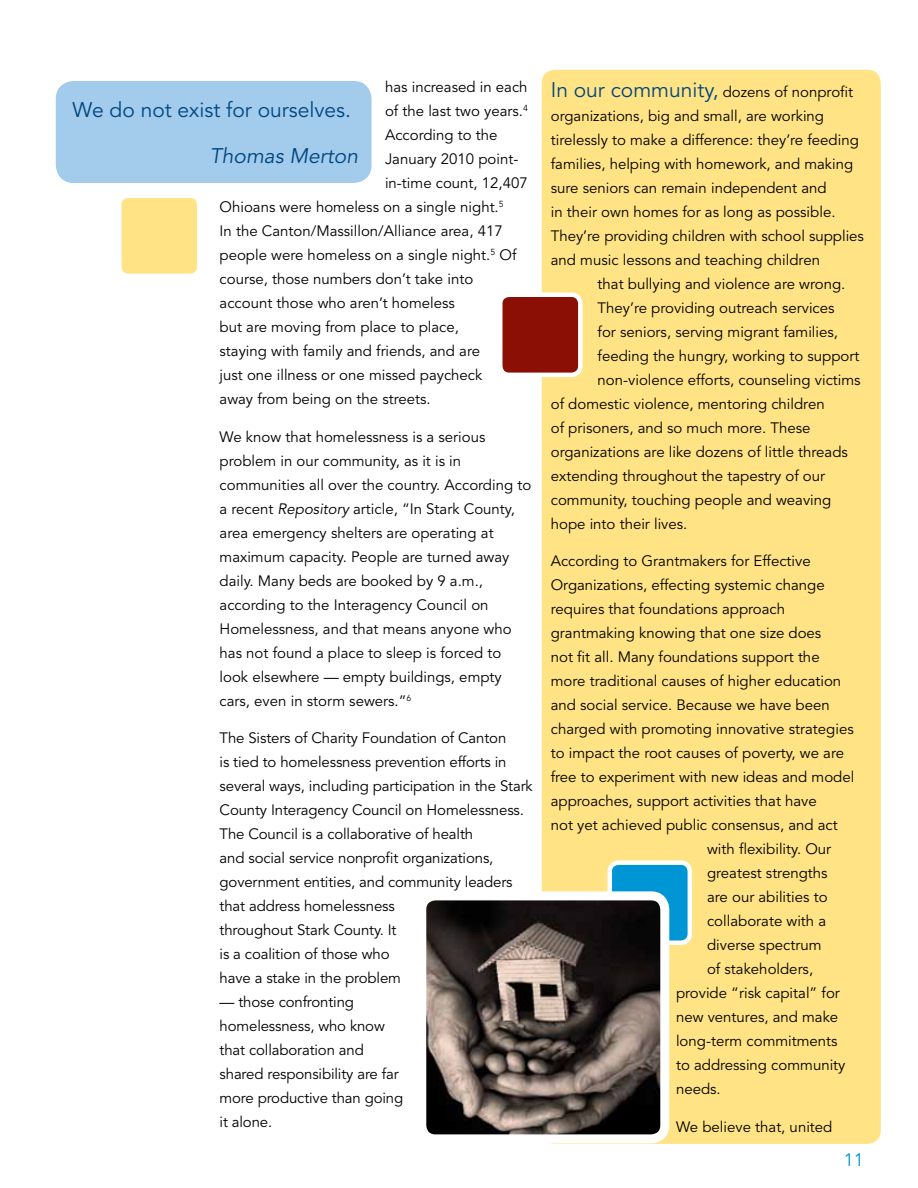
<style>
.page{position:relative;width:918px;height:1188px;background:#fff}
.page>*{position:absolute;margin:0;border:0;box-sizing:border-box;transform-origin:0 0}
.t1{font:21px "Avenir LT Std";color:#00467f}
.t2{font:italic 21px "Avenir LT Std";color:#00467f}
.t3{font:18px "Avenir LT Std";color:#0096d6}
.t4{font:15px/24px "Avenir LT Std";color:#000}
.s1{font-style:italic}
.s2{font-size:21px;color:#00467f}
</style>
<div class="page">
<div style="left:537px;top:65px;width:348px;height:1083px;background:#ffe384;border-radius:18px"></div>
<div style="left:533px;top:61px;width:357px;height:1092px;border:9px solid #fff;border-radius:18px"></div>
<div style="left:610px;top:863px;width:80px;height:80px;background:#0096d6;border-radius:9px"></div>
<div style="left:608px;top:860px;width:84px;height:85px;border:4px solid #fff;border-radius:9px"></div>
<img style="left:427px;top:901px;width:232px;height:232px">
<div style="left:417px;top:891px;width:252px;height:252px;border:9px solid #fff;border-radius:14px"></div>
<div style="left:500px;top:295px;width:80px;height:80px;background:#8b0f04;border-radius:9px"></div>
<div style="left:498px;top:292px;width:85px;height:85px;border:4px solid #fff;border-radius:9px"></div>
<div style="left:56px;top:81px;width:316px;height:102px;background:#a2cbec;border-radius:18px"></div>
<div style="left:119px;top:196px;width:80px;height:80px;background:#ffe384;border-radius:9px"></div>
<div style="left:117px;top:194px;width:85px;height:84px;border:4px solid #fff;border-radius:9px"></div>
<p class="t4" style="left:385px;top:76px;width:144px">has increased in each</p>
<p class="t4" style="left:385px;top:100px;width:144px">of the last two years.<sup>4</sup></p>
<p class="t4" style="left:385px;top:124px;width:114px">According to the</p>
<p class="t4" style="left:385px;top:148px;width:135px">January 2010 point-</p>
<p class="t4" style="left:385px;top:172px;width:144px">in-time count, 12,407</p>
<p class="t4" style="left:220px;top:196px;width:286px">Ohioans were homeless on a single night.<sup>5</sup></p>
<p class="t4" style="left:220px;top:220px;width:285px">In the Canton/Massillon/Alliance area, 417</p>
<p class="t4" style="left:220px;top:244px;width:298px">people were homeless on a single night.<sup>5</sup> Of</p>
<p class="t4" style="left:220px;top:268px;width:255px">course, those numbers don’t take into</p>
<p class="t4" style="left:220px;top:292px;width:237px">account those who aren’t homeless</p>
<p class="t4" style="left:220px;top:316px;width:241px">but are moving from place to place,</p>
<p class="t4" style="left:220px;top:340px;width:262px">staying with family and friends, and are</p>
<p class="t4" style="left:220px;top:364px;width:264px">just one illness or one missed paycheck</p>
<p class="t4" style="left:220px;top:388px;width:213px">away from being on the streets.</p>
<p class="t4" style="left:220px;top:425px;width:313px">We know that homelessness is a serious problem in our community, as it is in communities all over the country. According to a recent <span class="s1">Repository</span> article, “In Stark County, area emergency shelters are operating at maximum capacity. People are turned away daily. Many beds are booked by 9 a.m., according to the Interagency Council on Homelessness, and that means anyone who has not found a place to sleep is forced to look elsewhere — empty buildings, empty cars, even in storm sewers.”<sup>6</sup></p>
<p class="t4" style="left:220px;top:727px;width:315px">The Sisters of Charity Foundation of Canton<br>is tied to homelessness prevention efforts in several ways, including participation in the Stark County Interagency Council on Homelessness.<br>The Council is a collaborative of health<br>and social service nonprofit organizations, government entities, and community leaders that address homelessness<br>throughout Stark County. It<br>is a coalition of those who<br>have a stake in the problem</p>
<p class="t4" style="left:220px;top:991px;width:185px">— those confronting homelessness, who know that collaboration and shared responsibility are far more productive than going it alone.</p>
<p class="t1" style="left:73px;top:97px;width:280px">We do not exist for ourselves.</p>
<p class="t2" style="left:210px;top:144px;width:150px">Thomas Merton</p>
<p class="t4" style="left:551px;top:80px;width:304px"><span class="s2">In our community,</span> dozens of nonprofit</p>
<p class="t4" style="left:551px;top:104px;width:275px">organizations, big and small, are working</p>
<p class="t4" style="left:551px;top:128px;width:310px">tirelessly to make a difference: they’re feeding</p>
<p class="t4" style="left:551px;top:152px;width:304px">families, helping with homework, and making</p>
<p class="t4" style="left:551px;top:176px;width:277px">sure seniors can remain independent and</p>
<p class="t4" style="left:551px;top:200px;width:286px">in their own homes for as long as possible.</p>
<p class="t4" style="left:551px;top:224px;width:315px">They’re providing children with school supplies</p>
<p class="t4" style="left:551px;top:248px;width:271px">and music lessons and teaching children</p>
<p class="t4" style="left:598px;top:272px;width:249px">that bullying and violence are wrong.</p>
<p class="t4" style="left:598px;top:296px;width:238px">They’re providing outreach services</p>
<p class="t4" style="left:598px;top:320px;width:242px">for seniors, serving migrant families,</p>
<p class="t4" style="left:598px;top:344px;width:263px">feeding the hungry, working to support</p>
<p class="t4" style="left:598px;top:368px;width:265px">non-violence efforts, counseling victims</p>
<p class="t4" style="left:551px;top:392px;width:275px">of domestic violence, mentoring children</p>
<p class="t4" style="left:551px;top:416px;width:261px">of prisoners, and so much more. These</p>
<p class="t4" style="left:551px;top:440px;width:299px">organizations are like dozens of little threads</p>
<p class="t4" style="left:551px;top:464px;width:276px">extending throughout the tapestry of our</p>
<p class="t4" style="left:551px;top:488px;width:282px">community, touching people and weaving</p>
<p class="t4" style="left:551px;top:512px;width:138px">hope into their lives.</p>
<p class="t4" style="left:551px;top:550px;width:261px">According to Grantmakers for Effective</p>
<p class="t4" style="left:551px;top:574px;width:275px">Organizations, effecting systemic change</p>
<p class="t4" style="left:551px;top:598px;width:236px">requires that foundations approach</p>
<p class="t4" style="left:551px;top:622px;width:272px">grantmaking knowing that one size does</p>
<p class="t4" style="left:551px;top:646px;width:270px">not fit all. Many foundations support the</p>
<p class="t4" style="left:551px;top:670px;width:292px">more traditional causes of higher education</p>
<p class="t4" style="left:551px;top:694px;width:281px">and social service. Because we have been</p>
<p class="t4" style="left:551px;top:718px;width:304px">charged with promoting innovative strategies</p>
<p class="t4" style="left:551px;top:742px;width:295px">to impact the root causes of poverty, we are</p>
<p class="t4" style="left:551px;top:766px;width:305px">free to experiment with new ideas and model</p>
<p class="t4" style="left:551px;top:790px;width:268px">approaches, support activities that have</p>
<p class="t4" style="left:551px;top:814px;width:289px">not yet achieved public consensus, and act</p>
<p class="t4" style="left:707px;top:838px;width:126px">with flexibility. Our</p>
<p class="t4" style="left:707px;top:862px;width:122px">greatest strengths</p>
<p class="t4" style="left:707px;top:886px;width:122px">are our abilities to</p>
<p class="t4" style="left:707px;top:910px;width:121px">collaborate with a</p>
<p class="t4" style="left:707px;top:934px;width:116px">diverse spectrum</p>
<p class="t4" style="left:707px;top:958px;width:108px">of stakeholders,</p>
<p class="t4" style="left:676px;top:982px;width:165px">provide “risk capital” for</p>
<p class="t4" style="left:676px;top:1006px;width:164px">new ventures, and make</p>
<p class="t4" style="left:676px;top:1030px;width:163px">long-term commitments</p>
<p class="t4" style="left:676px;top:1054px;width:171px">to addressing community</p>
<p class="t4" style="left:676px;top:1078px;width:46px">needs.</p>
<p class="t4" style="left:676px;top:1115px;width:158px">We believe that, united</p>
<p class="t3" style="left:844px;top:1149px;width:22px">11</p>
</div>
